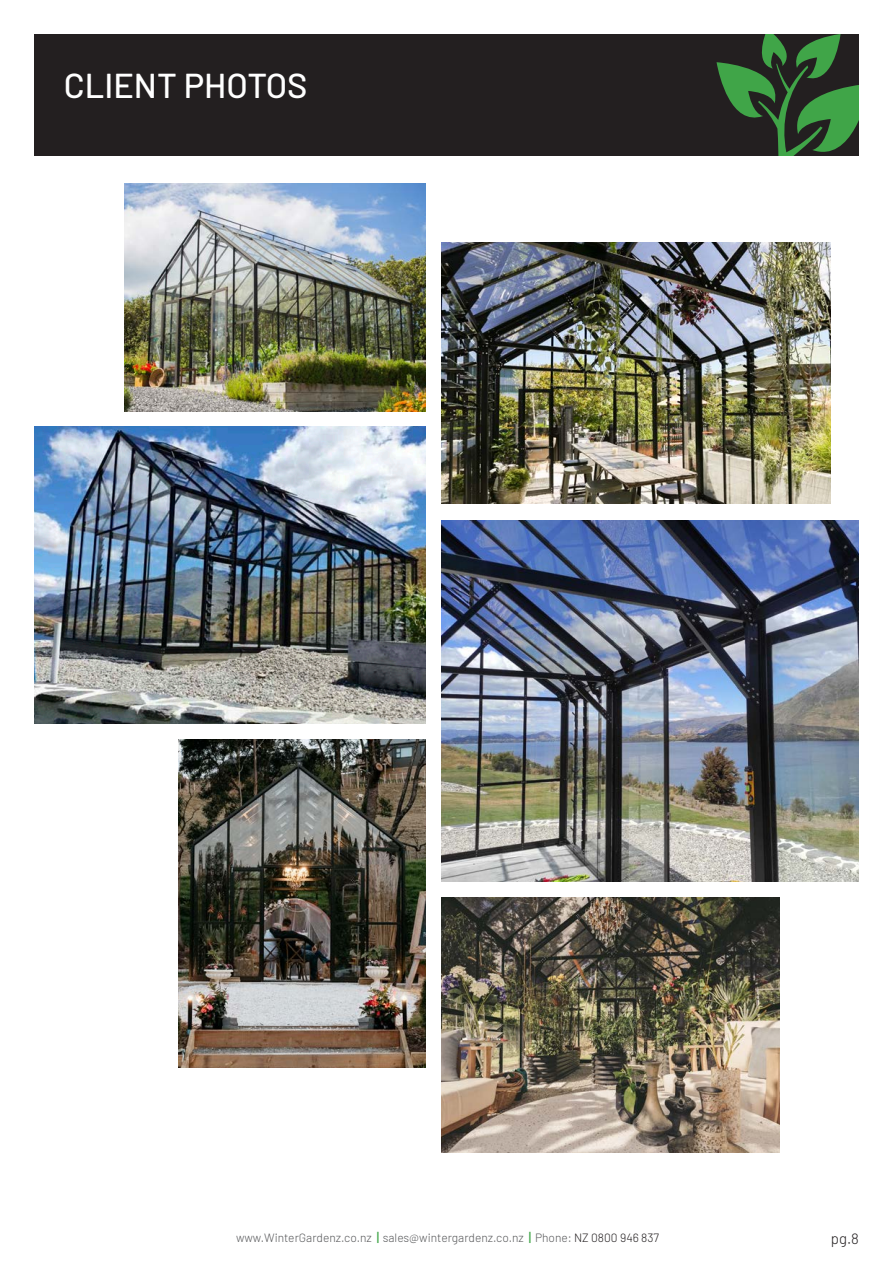
<style>
.page{position:relative;width:893px;height:1263px;background:#fff}
.page>*{position:absolute;margin:0;border:0;box-sizing:border-box;transform-origin:0 0}
.WG_Brochure_Header_BIG{font:500 34.5px "Barlow";color:#fff}
.t1{font:300 15px "Barlow";color:#231f20}
.t2{font:300 12px "Barlow";color:#57585a}
.s1{font-weight:500;font-size:13.35px;color:#40a548}
.s2{color:#231f20}
</style>
<div class="page">
<div style="left:34px;top:34px;width:825px;height:121px;background:#231f20"></div>
<svg style="left:716px;top:34px;width:143px;height:121px"></svg>
<img style="left:442px;top:897px;width:338px;height:256px">
<img style="left:124px;top:184px;width:301px;height:227px">
<img style="left:178px;top:739px;width:247px;height:329px">
<img style="left:34px;top:427px;width:391px;height:296px">
<img style="left:441px;top:242px;width:389px;height:261px">
<img style="left:441px;top:520px;width:418px;height:362px">
<p class="WG_Brochure_Header_BIG" style="left:64px;top:64px;width:245px">CLIENT PHOTOS</p>
<p class="t2" style="left:236px;top:1229px;width:425px">www.WinterGardenz.co.nz <span class="s1">|</span> sales@wintergardenz.co.nz <span class="s1">|</span> Phone: <span class="s2">NZ 0800 946 837</span></p>
<p class="t1" style="left:831px;top:1228px;width:30px">pg.8</p>
</div>
